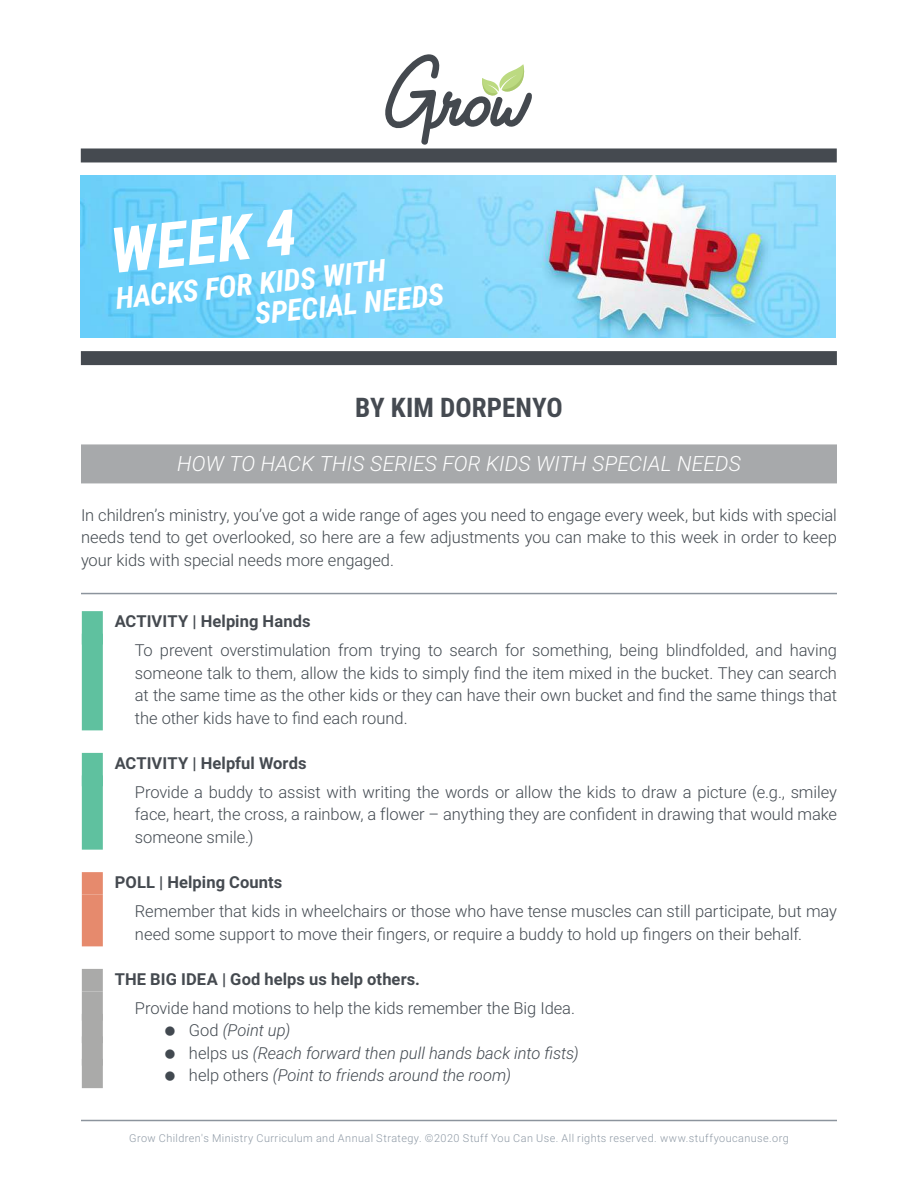
<style>
.page{position:relative;width:918px;height:1188px;background:#fff}
.page>*{position:absolute;margin:0;border:0;box-sizing:border-box;transform-origin:0 0}
.t1{font:italic 700 63px "Roboto Condensed";color:#fff}
.t2{font:italic 700 30px/30px "Roboto Condensed";color:#fff}
.t3{font:700 27px "Roboto Condensed";color:#454a51}
.t4{font:italic 300 21px "Roboto";letter-spacing:.005em;color:#fff}
.t5{font:300 16.5px/22.5px "Roboto";letter-spacing:-.005em;color:#424950;text-align:justify}
.t6{font:300 16.5px/22.5px "Roboto";color:#42494f;text-align:justify}
.t7{font:italic 300 16.5px/22.5px "Roboto";color:#424950}
.t8{font:700 16.5px "Roboto";letter-spacing:.005em;color:#454a50}
.t9{font:300 10.8px "Roboto";letter-spacing:.04em;color:#8e99a5}
.s1{font-style:normal}
</style>
<div class="page">
<div style="left:81px;top:148px;width:756px;height:14px;background:#454a50"></div>
<svg style="left:385px;top:54px;width:147px;height:91px"></svg>
<img style="left:81px;top:176px;width:754px;height:162px">
<div style="left:81px;top:351px;width:756px;height:14px;background:#454a50"></div>
<hr style="left:81px;top:1120px;width:756px;height:1px;background:#8c949d">
<div style="left:81px;top:444px;width:756px;height:39px;background:#a7a9ab"></div>
<hr style="left:81px;top:593px;width:756px;height:1px;background:#8c949d">
<div style="left:82px;top:611px;width:21px;height:34px;background:#5fc19f"></div>
<div style="left:82px;top:634px;width:21px;height:96px;background:#5fc19f"></div>
<div style="left:82px;top:753px;width:21px;height:33px;background:#5fc19f"></div>
<div style="left:82px;top:775px;width:21px;height:75px;background:#5fc19f"></div>
<div style="left:82px;top:872px;width:21px;height:23px;background:#e68a6d"></div>
<div style="left:82px;top:895px;width:21px;height:51px;background:#e68a6d"></div>
<div style="left:82px;top:969px;width:21px;height:22px;background:#aaaaa9"></div>
<div style="left:82px;top:991px;width:21px;height:30px;background:#aaaaa9"></div>
<div style="left:82px;top:1014px;width:21px;height:29px;background:#aaaaa9"></div>
<div style="left:82px;top:1036px;width:21px;height:30px;background:#aaaaa9"></div>
<div style="left:82px;top:1059px;width:21px;height:29px;background:#aaaaa9"></div>
<h1 class="t1" style="left:107px;top:215px;width:188px;rotate:-6deg">WEEK 4</h1>
<h2 class="t2" style="left:250px;top:269px;width:191px;text-indent:-137px;rotate:-6deg">HACKS FOR KIDS WITH<br>SPECIAL NEEDS</h2>
<h3 class="t3" style="left:355px;top:392px;width:209px">BY KIM DORPENYO</h3>
<p class="t4" style="left:177px;top:455px;width:565px">HOW TO HACK THIS SERIES FOR KIDS WITH SPECIAL NEEDS</p>
<p class="t6" style="left:81px;top:505px;width:757px">In children’s ministry, you’ve got a wide range of ages you need to engage every week, but kids with special needs tend to get overlooked, so here are a few adjustments you can make to this week in order to keep your kids with special needs more engaged.</p>
<p class="t8" style="left:115px;top:614px;width:197px">ACTIVITY | Helping Hands</p>
<p class="t5" style="left:135px;top:640px;width:704px">To prevent overstimulation from trying to search for something, being blindfolded, and having someone talk to them, allow the kids to simply find the item mixed in the bucket. They can search at the same time as the other kids or they can have their own bucket and find the same things that the other kids have to find each round.</p>
<p class="t8" style="left:115px;top:756px;width:193px">ACTIVITY | Helpful Words</p>
<p class="t5" style="left:135px;top:782px;width:704px">Provide a buddy to assist with writing the words or allow the kids to draw a picture (e.g., smiley face, heart, the cross, a rainbow, a flower – anything they are confident in drawing that would make someone smile.)</p>
<p class="t8" style="left:115px;top:875px;width:169px">POLL | Helping Counts</p>
<p class="t5" style="left:135px;top:901px;width:703px">Remember that kids in wheelchairs or those who have tense muscles can still participate, but may need some support to move their fingers, or require a buddy to hold up fingers on their behalf.</p>
<p class="t8" style="left:115px;top:972px;width:307px">THE BIG IDEA | God helps us help others.</p>
<p class="t7" style="left:189px;top:998px;width:391px;text-indent:-54px"><span class="s1">Provide hand motions to help the kids remember the Big Idea.<br>God</span> (Point up)<br><span class="s1">helps us</span> (Reach forward then pull hands back into fists) <span class="s1">help others</span> (Point to friends around the room)</p>
<p class="t9" style="left:129px;top:1134px;width:661px">Grow Children's Ministry Curriculum and Annual Strategy. ©2020 Stuff You Can Use. All rights reserved. www.stuffyoucanuse.org</p>
</div>
